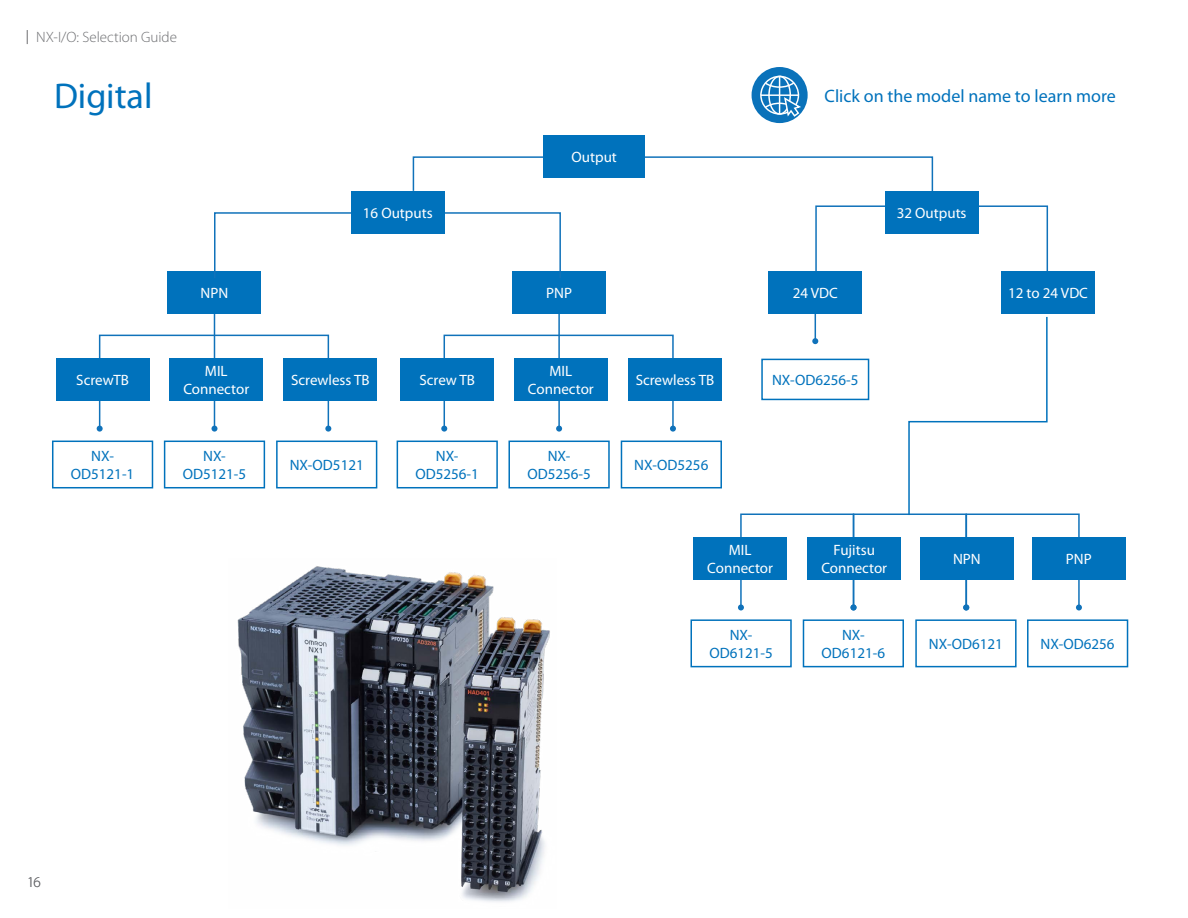
<style>
.page{position:relative;width:1188px;height:918px;background:#fff}
.page>*{position:absolute;margin:0;border:0;box-sizing:border-box;transform-origin:0 0}
.t1{font:36px "Myriad Pro";color:#0072bc}
.t2{font:18px "Myriad Pro";color:#0072bc}
.t3{font:15px/18px "Myriad Pro";color:#fff;text-align:center}
.t4{font:15px/18px "Myriad Pro";color:#0072bc;text-align:center}
.t5{font:300 15px "Myriad Pro";color:#6d6e71}
</style>
<div class="page">
<img style="left:237px;top:566px;width:313px;height:336px">
<svg style="left:27px;top:30px;width:1px;height:14px"></svg>
<div style="left:752px;top:67px;width:56px;height:56px;background:#0a72ba;border-radius:50%"></div>
<svg style="left:759px;top:75px;width:42px;height:43px"></svg>
<hr style="left:558px;top:278px;width:2px;height:151px;background:#1072ba">
<svg style="left:556px;top:429px;width:6px;height:3px"></svg>
<hr style="left:214px;top:278px;width:1px;height:151px;background:#1072ba">
<svg style="left:211px;top:429px;width:6px;height:3px"></svg>
<hr style="left:815px;top:278px;width:1px;height:63px;background:#1072ba">
<svg style="left:812px;top:338px;width:6px;height:6px"></svg>
<svg style="left:412px;top:156px;width:522px;height:56px"></svg>
<div style="left:444px;top:335px;width:230px;height:94px;border:2px solid #1072ba"></div>
<svg style="left:670px;top:426px;width:6px;height:6px"></svg>
<svg style="left:441px;top:426px;width:6px;height:6px"></svg>
<div style="left:99px;top:335px;width:230px;height:94px;border:2px solid #1072ba"></div>
<svg style="left:325px;top:426px;width:6px;height:6px"></svg>
<svg style="left:97px;top:426px;width:6px;height:6px"></svg>
<div style="left:512px;top:271px;width:94px;height:43px;background:#0072bc"></div>
<div style="left:1001px;top:271px;width:94px;height:43px;background:#0072bc"></div>
<div style="left:168px;top:271px;width:93px;height:43px;background:#0072bc"></div>
<div style="left:769px;top:271px;width:93px;height:43px;background:#0072bc"></div>
<div style="left:400px;top:358px;width:94px;height:43px;background:#0072bc"></div>
<div style="left:56px;top:358px;width:93px;height:43px;background:#0072bc"></div>
<div style="left:514px;top:358px;width:94px;height:43px;background:#0072bc"></div>
<div style="left:170px;top:358px;width:93px;height:43px;background:#0072bc"></div>
<div style="left:508px;top:441px;width:102px;height:47px;border:2px solid #0072bc"></div>
<div style="left:690px;top:619px;width:102px;height:48px;border:2px solid #0072bc"></div>
<div style="left:164px;top:441px;width:101px;height:47px;border:2px solid #0072bc"></div>
<div style="left:397px;top:441px;width:101px;height:47px;border:2px solid #0072bc"></div>
<div style="left:52px;top:441px;width:101px;height:47px;border:2px solid #0072bc"></div>
<div style="left:621px;top:441px;width:101px;height:47px;border:2px solid #0072bc"></div>
<div style="left:803px;top:619px;width:101px;height:48px;border:2px solid #0072bc"></div>
<div style="left:915px;top:619px;width:102px;height:48px;border:2px solid #0072bc"></div>
<div style="left:761px;top:359px;width:108px;height:41px;border:2px solid #0072bc"></div>
<div style="left:1027px;top:619px;width:101px;height:48px;border:2px solid #0072bc"></div>
<div style="left:276px;top:441px;width:101px;height:47px;border:2px solid #0072bc"></div>
<div style="left:214px;top:212px;width:347px;height:67px;border:2px solid #1072ba"></div>
<div style="left:815px;top:205px;width:233px;height:67px;border:2px solid #1072ba"></div>
<div style="left:628px;top:358px;width:94px;height:43px;background:#0072bc"></div>
<div style="left:284px;top:358px;width:93px;height:43px;background:#0072bc"></div>
<div style="left:544px;top:135px;width:101px;height:43px;background:#0072bc"></div>
<div style="left:351px;top:191px;width:93px;height:43px;background:#0072bc"></div>
<div style="left:885px;top:191px;width:93px;height:43px;background:#0072bc"></div>
<div style="left:740px;top:514px;width:114px;height:94px;border:2px solid #1072ba"></div>
<svg style="left:738px;top:604px;width:6px;height:6px"></svg>
<svg style="left:1076px;top:604px;width:6px;height:6px"></svg>
<div style="left:853px;top:514px;width:114px;height:94px;border:2px solid #1072ba"></div>
<svg style="left:963px;top:604px;width:6px;height:6px"></svg>
<svg style="left:851px;top:604px;width:6px;height:6px"></svg>
<div style="left:693px;top:537px;width:94px;height:43px;background:#0072bc"></div>
<div style="left:808px;top:537px;width:93px;height:43px;background:#0072bc"></div>
<div style="left:920px;top:537px;width:94px;height:43px;background:#0072bc"></div>
<svg style="left:908px;top:316px;width:140px;height:201px"></svg>
<div style="left:1032px;top:537px;width:94px;height:43px;background:#0072bc"></div>
<p class="t5" style="left:36px;top:29px;width:142px">NX-I/O: Selection Guide</p>
<h1 class="t1" style="left:54px;top:76px;width:100px">Digital</h1>
<p class="t2" style="left:825px;top:86px;width:293px">Click on the model name to learn more</p>
<p class="t3" style="left:572px;top:148px;width:47px">Output</p>
<p class="t3" style="left:363px;top:204px;width:71px">16 Outputs</p>
<p class="t3" style="left:897px;top:204px;width:71px">32 Outputs</p>
<p class="t3" style="left:201px;top:285px;width:29px">NPN</p>
<p class="t3" style="left:546px;top:285px;width:27px">PNP</p>
<p class="t3" style="left:793px;top:285px;width:47px">24 VDC</p>
<p class="t3" style="left:1008px;top:285px;width:81px">12 to 24 VDC</p>
<p class="t3" style="left:76px;top:371px;width:54px">ScrewTB</p>
<p class="t3" style="left:419px;top:371px;width:57px">Screw TB</p>
<p class="t3" style="left:528px;top:362px;width:67px">MIL<br>Connector</p>
<p class="t3" style="left:183px;top:362px;width:67px">MIL<br>Connector</p>
<p class="t3" style="left:291px;top:371px;width:80px">Screwless TB</p>
<p class="t3" style="left:636px;top:371px;width:80px">Screwless TB</p>
<p class="t4" style="left:71px;top:447px;width:65px">NX-<br>OD5121-1</p>
<p class="t4" style="left:634px;top:456px;width:76px">NX-OD5256</p>
<p class="t4" style="left:183px;top:447px;width:65px">NX-<br>OD5121-5</p>
<p class="t4" style="left:416px;top:447px;width:65px">NX-<br>OD5256-1</p>
<p class="t4" style="left:527px;top:447px;width:65px">NX-<br>OD5256-5</p>
<p class="t4" style="left:290px;top:456px;width:76px">NX-OD5121</p>
<p class="t4" style="left:772px;top:371px;width:88px">NX-OD6256-5</p>
<p class="t3" style="left:707px;top:541px;width:67px">MIL<br>Connector</p>
<p class="t3" style="left:821px;top:541px;width:67px">Fujitsu<br>Connector</p>
<p class="t3" style="left:953px;top:550px;width:29px">NPN</p>
<p class="t3" style="left:1066px;top:550px;width:27px">PNP</p>
<p class="t5" style="left:27px;top:874px;width:15px">16</p>
<p class="t4" style="left:709px;top:626px;width:65px">NX-<br>OD6121-5</p>
<p class="t4" style="left:822px;top:626px;width:65px">NX-<br>OD6121-6</p>
<p class="t4" style="left:929px;top:635px;width:76px">NX-OD6121</p>
<p class="t4" style="left:1041px;top:635px;width:76px">NX-OD6256</p>
</div>
